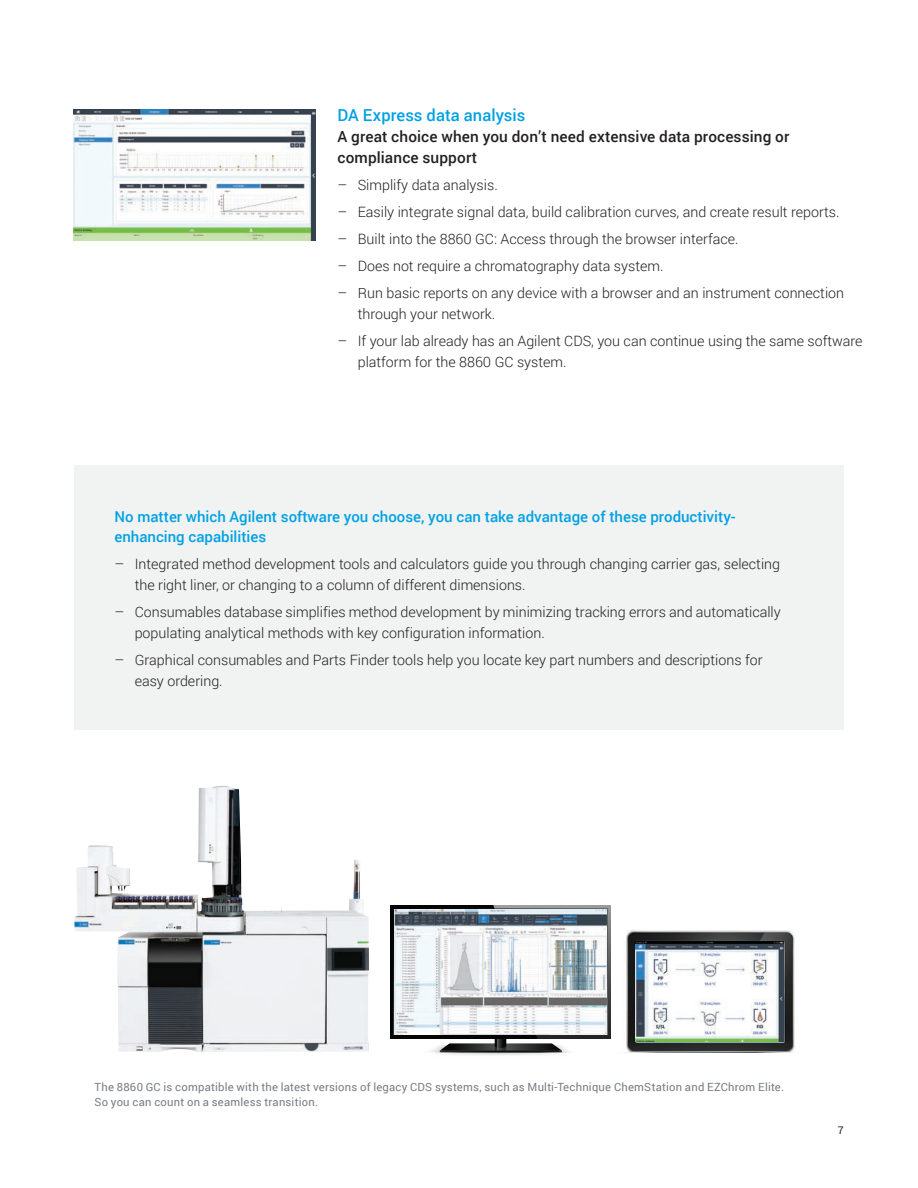
<style>
.page{position:relative;width:918px;height:1188px;background:#fff}
.page>*{position:absolute;margin:0;border:0;box-sizing:border-box;transform-origin:0 0}
.BROCHURE_subhead_blu{font:500 16.5px "Roboto";color:#00a1e3}
.BROCHURE_subhead_blu-2{font:500 15.3px/21px "Roboto";letter-spacing:.01em;color:#231f20}
.BROCHURE_callout_sub{font:500 15px/19.5px "Roboto";color:#00a1e3}
.t1{font:300 14.25px/21px "Roboto";color:#231f20}
.BROCHURE_caption_gra{font:11.25px/15px "Roboto";letter-spacing:.02em;color:#787d83}
.t2{font:10.5px "Roboto";color:#231f20}
</style>
<div class="page">
<div style="left:74px;top:465px;width:770px;height:265px;background:#f1f2f2"></div>
<img style="left:74px;top:109px;width:242px;height:132px">
<img style="left:74px;top:786px;width:295px;height:266px">
<svg style="left:391px;top:905px;width:404px;height:148px"></svg>
<img style="left:394px;top:910px;width:213px;height:124px">
<p class="BROCHURE_subhead_blu" style="left:337px;top:104px;width:189px">DA Express data analysis</p>
<p class="BROCHURE_subhead_blu-2" style="left:337px;top:126px;width:453px">A great choice when you don’t need extensive data processing or compliance support</p>
<p class="t1" style="left:337px;top:174px;width:162px">– Simplify data analysis.</p>
<p class="t1" style="left:337px;top:201px;width:504px">– Easily integrate signal data, build calibration curves, and create result reports.</p>
<p class="t1" style="left:337px;top:228px;width:403px">– Built into the 8860 GC: Access through the browser interface.</p>
<p class="t1" style="left:337px;top:255px;width:328px">– Does not require a chromatography data system.</p>
<p class="t1" style="left:358px;top:282px;width:488px;text-indent:-20px">– Run basic reports on any device with a browser and an instrument connection through your network.</p>
<p class="t1" style="left:358px;top:330px;width:506px;text-indent:-20px">– If your lab already has an Agilent CDS, you can continue using the same software platform for the 8860 GC system.</p>
<p class="BROCHURE_callout_sub" style="left:114px;top:507px;width:623px">No matter which Agilent software you choose, you can take advantage of these productivity&shy;enhancing capabilities</p>
<p class="t1" style="left:135px;top:553px;width:647px;text-indent:-20px">– Integrated method development tools and calculators guide you through changing carrier gas, selecting the right liner, or changing to a column of different dimensions.</p>
<p class="t1" style="left:135px;top:601px;width:648px;text-indent:-20px">– Consumables database simplifies method development by minimizing tracking errors and automatically populating analytical methods with key configuration information.</p>
<p class="t1" style="left:135px;top:649px;width:629px;text-indent:-20px">– Graphical consumables and Parts Finder tools help you locate key part numbers and descriptions for easy ordering.</p>
<p class="BROCHURE_caption_gra" style="left:94px;top:1079px;width:691px">The 8860 GC is compatible with the latest versions of legacy CDS systems, such as Multi-Technique ChemStation and EZChrom Elite.<br>So you can count on a seamless transition.</p>
<p class="t2" style="left:838px;top:1123px;width:7px">7</p>
</div>
